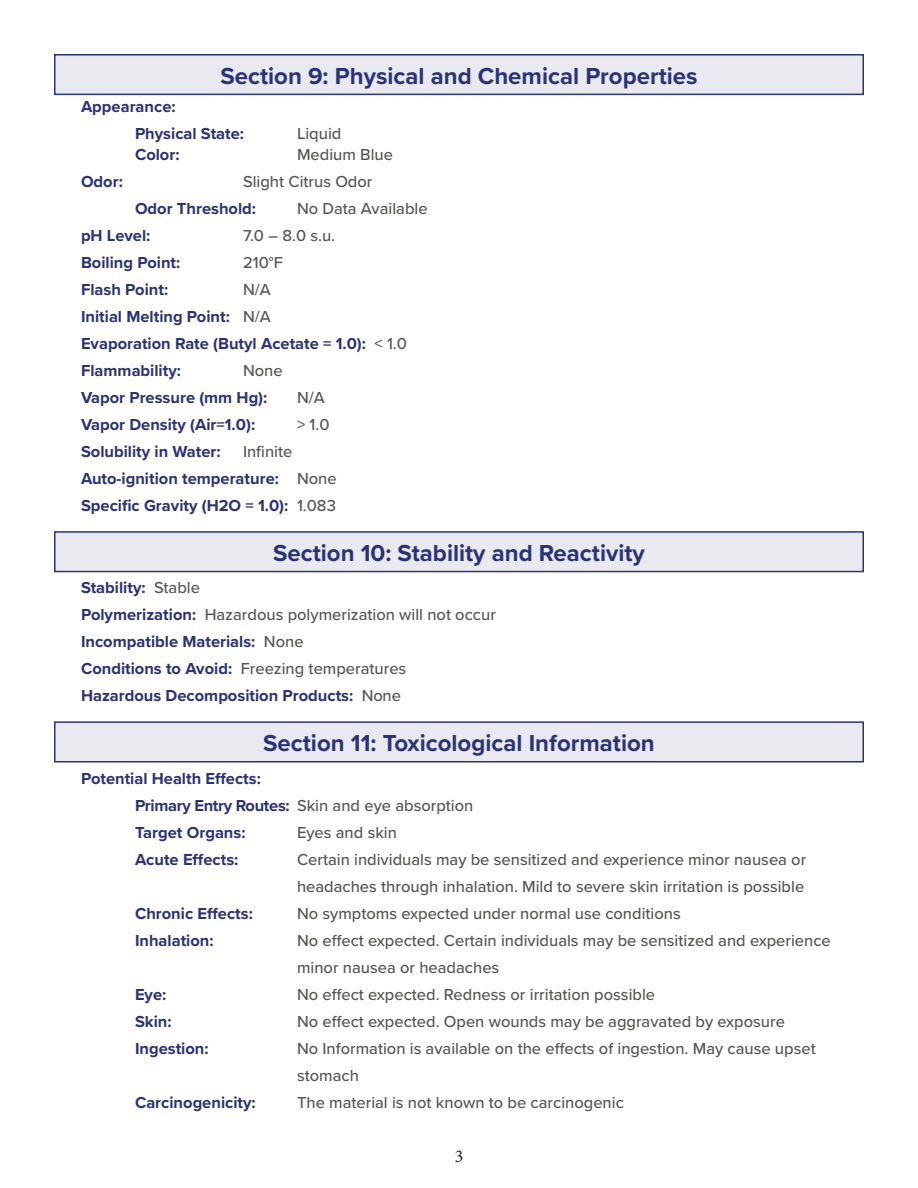
<style>
.page{position:relative;width:918px;height:1188px;background:#fff}
.page>*{position:absolute;margin:0;border:0;box-sizing:border-box;transform-origin:0 0}
.t1{font:700 24px "Proxima Nova";color:#2b3278}
.t2{font:18px "Minion Pro";color:#231f20}
.t3{font:500 16.5px/27px "Proxima Nova";color:#555652}
.t4{font:700 16.5px "Proxima Nova";color:#2b3278}
.s1{font-weight:500;color:#555652}
.s2{font-weight:700;color:#2b3278}
</style>
<div class="page">
<div style="left:54px;top:54px;width:810px;height:41px;background:#e9e9f0;border:2px solid #2b3278"></div>
<div style="left:54px;top:531px;width:810px;height:41px;background:#e9e9f0;border:2px solid #2b3278"></div>
<div style="left:54px;top:721px;width:810px;height:42px;background:#e9e9f0;border:2px solid #2b3278"></div>
<p class="t1" style="left:220px;top:58px;width:479px">Section 9: Physical and Chemical Properties</p>
<p class="t4" style="left:81px;top:94px;width:96px">Appearance:</p>
<p class="t4" style="left:135px;top:121px;width:111px">Physical State:</p>
<p class="t3" style="left:297px;top:119px;width:46px">Liquid</p>
<p class="t4" style="left:135px;top:142px;width:46px">Color:</p>
<p class="t3" style="left:297px;top:140px;width:98px">Medium Blue</p>
<p class="t4" style="left:81px;top:169px;width:43px">Odor:</p>
<p class="t3" style="left:243px;top:167px;width:131px">Slight Citrus Odor</p>
<p class="t4" style="left:135px;top:196px;width:123px">Odor Threshold:</p>
<p class="t3" style="left:297px;top:194px;width:132px">No Data Available</p>
<p class="t4" style="left:81px;top:223px;width:71px">pH Level:</p>
<p class="t3" style="left:243px;top:221px;width:94px">7.0 – 8.0 s.u.</p>
<p class="t4" style="left:81px;top:250px;width:101px">Boiling Point:</p>
<p class="t3" style="left:243px;top:248px;width:41px">210°F</p>
<p class="t4" style="left:81px;top:277px;width:89px">Flash Point:</p>
<p class="t3" style="left:243px;top:275px;width:29px">N/A</p>
<p class="t4" style="left:81px;top:304px;width:191px">Initial Melting Point: <span class="s1">N/A</span></p>
<p class="t4" style="left:81px;top:331px;width:327px">Evaporation Rate (Butyl Acetate = 1.0): <span class="s1">&lt; 1.0</span></p>
<p class="t4" style="left:81px;top:358px;width:102px">Flammability:</p>
<p class="t3" style="left:243px;top:356px;width:41px">None</p>
<p class="t4" style="left:81px;top:385px;width:188px">Vapor Pressure (mm Hg):</p>
<p class="t3" style="left:297px;top:383px;width:29px">N/A</p>
<p class="t4" style="left:81px;top:412px;width:176px">Vapor Density (Air=1.0):</p>
<p class="t3" style="left:297px;top:410px;width:34px">&gt; 1.0</p>
<p class="t4" style="left:81px;top:439px;width:141px">Solubility in Water:</p>
<p class="t3" style="left:243px;top:437px;width:51px">Infinite</p>
<p class="t4" style="left:81px;top:466px;width:257px">Auto-ignition temperature: <span class="s1">None</span></p>
<p class="t4" style="left:81px;top:493px;width:257px">Specific Gravity (H2O = 1.0): <span class="s1">1.083</span></p>
<p class="t1" style="left:273px;top:535px;width:373px">Section 10: Stability and Reactivity</p>
<p class="t4" style="left:81px;top:575px;width:121px">Stability: <span class="s1">Stable</span></p>
<p class="t3" style="left:81px;top:600px;width:416px"><span class="s2">Polymerization:</span> Hazardous polymerization will not occur</p>
<p class="t4" style="left:81px;top:629px;width:224px">Incompatible Materials: <span class="s1">None</span></p>
<p class="t3" style="left:81px;top:654px;width:327px"><span class="s2">Conditions to Avoid:</span> Freezing temperatures</p>
<p class="t4" style="left:81px;top:683px;width:321px">Hazardous Decomposition Products: <span class="s1">None</span></p>
<p class="t1" style="left:263px;top:725px;width:393px">Section 11: Toxicological Information</p>
<p class="t4" style="left:81px;top:767px;width:181px">Potential Health Effects:</p>
<p class="t3" style="left:135px;top:792px;width:340px"><span class="s2">Primary Entry Routes:</span> Skin and eye absorption</p>
<p class="t4" style="left:135px;top:821px;width:112px">Target Organs:</p>
<p class="t3" style="left:297px;top:819px;width:102px">Eyes and skin</p>
<p class="t4" style="left:135px;top:848px;width:105px">Acute Effects:</p>
<p class="t3" style="left:297px;top:846px;width:511px">Certain individuals may be sensitized and experience minor nausea or</p>
<p class="t3" style="left:297px;top:873px;width:509px">headaches through inhalation. Mild to severe skin irritation is possible</p>
<p class="t4" style="left:135px;top:902px;width:119px">Chronic Effects:</p>
<p class="t3" style="left:297px;top:900px;width:385px">No symptoms expected under normal use conditions</p>
<p class="t4" style="left:135px;top:929px;width:80px">Inhalation:</p>
<p class="t3" style="left:297px;top:927px;width:535px">No effect expected. Certain individuals may be sensitized and experience minor nausea or headaches</p>
<p class="t4" style="left:135px;top:983px;width:33px">Eye:</p>
<p class="t3" style="left:297px;top:981px;width:360px">No effect expected. Redness or irritation possible</p>
<p class="t4" style="left:135px;top:1010px;width:38px">Skin:</p>
<p class="t3" style="left:297px;top:1008px;width:489px">No effect expected. Open wounds may be aggravated by exposure</p>
<p class="t4" style="left:135px;top:1037px;width:75px">Ingestion:</p>
<p class="t3" style="left:297px;top:1035px;width:520px">No Information is available on the effects of ingestion. May cause upset</p>
<p class="t3" style="left:297px;top:1062px;width:63px">stomach</p>
<p class="t4" style="left:135px;top:1091px;width:122px">Carcinogenicity:</p>
<p class="t3" style="left:297px;top:1089px;width:328px">The material is not known to be carcinogenic</p>
<p class="t2" style="left:455px;top:1144px;width:10px">3</p>
</div>
